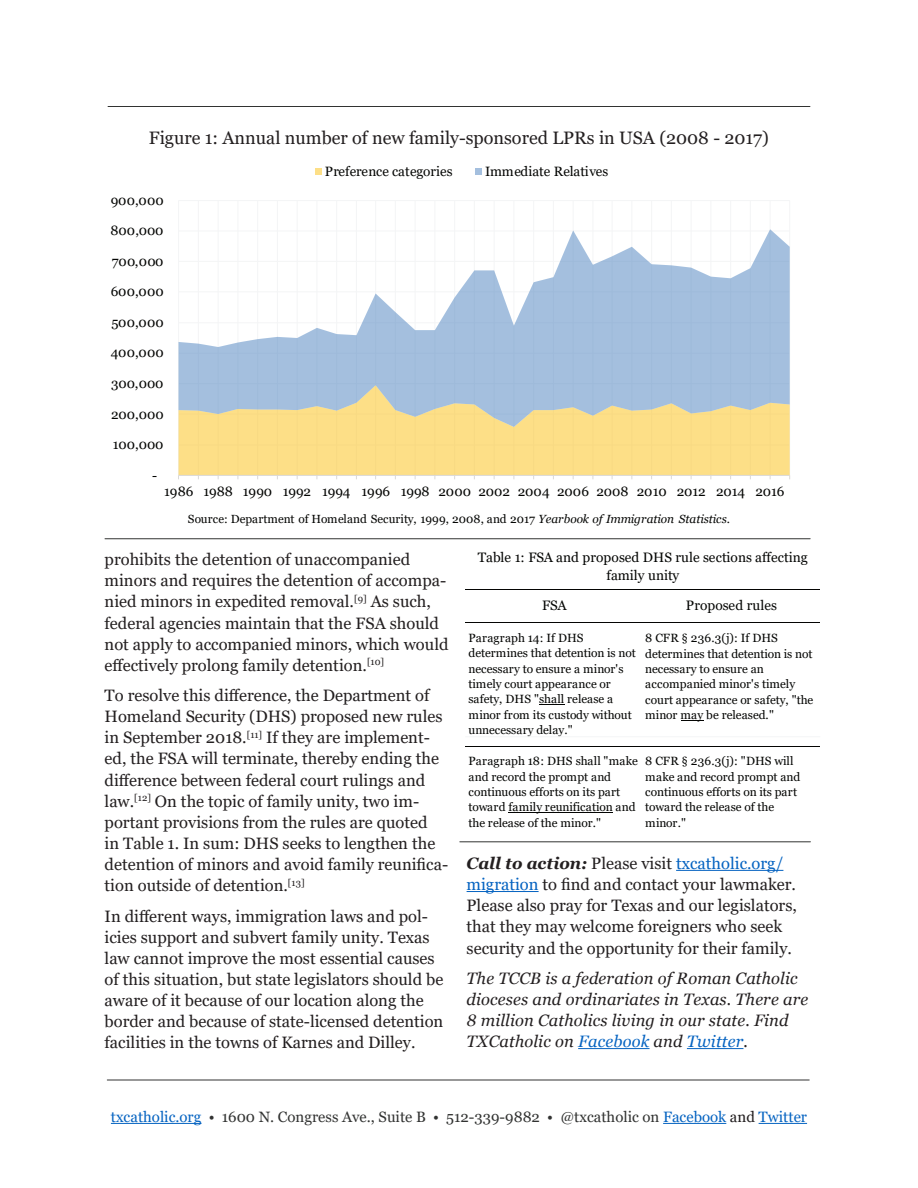
<style>
.page{position:relative;width:918px;height:1188px;background:#fff}
.page>*{position:absolute;margin:0;border:0;box-sizing:border-box;transform-origin:0 0}
.t1{font:18px "Georgia";color:#231f20}
.t2{font:16.5px/21.1px "Georgia";color:#231f20}
.t3{font:italic 16.5px/21.1px "Georgia";letter-spacing:.01em;color:#231f20}
.t4{font:15px "Georgia";color:#323332}
.t5{font:13.65px/17.7px "Georgia";color:#040503;text-align:center}
.t6{font:13.5px "Georgia";letter-spacing:.005em;color:#040503}
.t7{font:13.5px "Georgia";letter-spacing:-.015em;color:#040503}
.t8{font:12px/15.3px "Georgia";letter-spacing:-.005em;color:#040503}
.t9{font:11.85px "Georgia";letter-spacing:.005em;color:#040503}
.s1{font-style:italic}
.s2{font-weight:700;font-style:italic}
.s3{color:#0563c1}
.s4{color:#211d1e}
</style>
<div class="page">
<hr style="left:676px;top:870px;width:107px;height:1px;background:#0563c1">
<hr style="left:467px;top:891px;width:72px;height:1px;background:#0563c1">
<hr style="left:578px;top:1048px;width:72px;height:1px;background:#0563c1">
<hr style="left:687px;top:1048px;width:56px;height:1px;background:#0563c1">
<hr style="left:108px;top:106px;width:702px;height:1px;background:#323332">
<hr style="left:107px;top:1080px;width:702px;height:1px;background:#323332">
<hr style="left:111px;top:1123px;width:90px;height:1px;background:#0563c1">
<hr style="left:663px;top:1123px;width:63px;height:1px;background:#0563c1">
<hr style="left:759px;top:1123px;width:48px;height:1px;background:#0563c1">
<hr style="left:179px;top:200px;width:611px;height:1px;background:#f4f5f6">
<hr style="left:789px;top:201px;width:1px;height:274px;background:#f4f5f6">
<hr style="left:770px;top:201px;width:1px;height:274px;background:#f4f5f6">
<hr style="left:750px;top:201px;width:1px;height:274px;background:#f4f5f6">
<hr style="left:730px;top:201px;width:1px;height:274px;background:#f4f5f6">
<hr style="left:710px;top:201px;width:1px;height:274px;background:#f4f5f6">
<hr style="left:691px;top:201px;width:1px;height:274px;background:#f4f5f6">
<hr style="left:671px;top:201px;width:1px;height:274px;background:#f4f5f6">
<hr style="left:651px;top:201px;width:1px;height:274px;background:#f4f5f6">
<hr style="left:631px;top:201px;width:1px;height:274px;background:#f4f5f6">
<hr style="left:612px;top:201px;width:1px;height:274px;background:#f4f5f6">
<hr style="left:593px;top:201px;width:1px;height:274px;background:#f4f5f6">
<hr style="left:573px;top:201px;width:1px;height:274px;background:#f4f5f6">
<hr style="left:553px;top:201px;width:1px;height:274px;background:#f4f5f6">
<hr style="left:533px;top:201px;width:1px;height:274px;background:#f4f5f6">
<hr style="left:513px;top:201px;width:1px;height:274px;background:#f4f5f6">
<hr style="left:494px;top:201px;width:1px;height:274px;background:#f4f5f6">
<hr style="left:474px;top:201px;width:1px;height:274px;background:#f4f5f6">
<hr style="left:454px;top:201px;width:1px;height:274px;background:#f4f5f6">
<hr style="left:434px;top:201px;width:1px;height:274px;background:#f4f5f6">
<hr style="left:415px;top:201px;width:1px;height:274px;background:#f4f5f6">
<hr style="left:395px;top:201px;width:1px;height:274px;background:#f4f5f6">
<hr style="left:375px;top:201px;width:1px;height:274px;background:#f4f5f6">
<hr style="left:356px;top:201px;width:1px;height:274px;background:#f4f5f6">
<hr style="left:336px;top:201px;width:1px;height:274px;background:#f4f5f6">
<hr style="left:317px;top:201px;width:1px;height:274px;background:#f4f5f6">
<hr style="left:297px;top:201px;width:1px;height:274px;background:#f4f5f6">
<hr style="left:277px;top:201px;width:1px;height:274px;background:#f4f5f6">
<hr style="left:257px;top:201px;width:1px;height:274px;background:#f4f5f6">
<hr style="left:238px;top:201px;width:1px;height:274px;background:#f4f5f6">
<hr style="left:218px;top:201px;width:1px;height:274px;background:#f4f5f6">
<hr style="left:198px;top:201px;width:1px;height:274px;background:#f4f5f6">
<hr style="left:178px;top:201px;width:1px;height:274px;background:#f4f5f6">
<div style="left:179px;top:427px;width:611px;height:48px;background:#fddf87"></div>
<svg style="left:179px;top:229px;width:611px;height:198px;fill:#a4bfde"></svg>
<hr style="left:179px;top:475px;width:611px;height:1px;background:#dad9d8">
<div style="left:315px;top:168px;width:7px;height:7px;background:#fddf87"></div>
<div style="left:475px;top:168px;width:7px;height:7px;background:#a4bfde"></div>
<hr style="left:105px;top:538px;width:705px;height:1px;background:#323332">
<hr style="left:460px;top:841px;width:350px;height:1px;background:#323332">
<svg style="left:539px;top:704px;width:25px;height:1px"></svg>
<svg style="left:681px;top:720px;width:22px;height:1px"></svg>
<hr style="left:508px;top:813px;width:105px;height:1px;background:#040503">
<hr style="left:466px;top:589px;width:354px;height:1px;background:#040503">
<hr style="left:466px;top:623px;width:354px;height:1px;background:#040503">
<hr style="left:466px;top:737px;width:354px;height:1px;background:#f4f5f6">
<hr style="left:466px;top:746px;width:354px;height:1px;background:#040503">
<p class="t1" style="left:149px;top:127px;width:622px">Figure 1: Annual number of new family-sponsored LPRs in USA (2008 - 2017)</p>
<p class="t6" style="left:111px;top:192px;width:54px">900,000</p>
<p class="t6" style="left:111px;top:222px;width:54px">800,000</p>
<p class="t6" style="left:112px;top:253px;width:53px">700,000</p>
<p class="t6" style="left:111px;top:283px;width:54px">600,000</p>
<p class="t6" style="left:111px;top:314px;width:54px">500,000</p>
<p class="t6" style="left:111px;top:345px;width:54px">400,000</p>
<p class="t6" style="left:111px;top:375px;width:54px">300,000</p>
<p class="t6" style="left:111px;top:406px;width:54px">200,000</p>
<p class="t6" style="left:113px;top:436px;width:52px">100,000</p>
<p class="t6" style="left:152px;top:467px;width:7px">-</p>
<p class="t6" style="left:325px;top:163px;width:129px">Preference categories</p>
<p class="t6" style="left:485px;top:163px;width:125px">Immediate Relatives</p>
<p class="t7" style="left:164px;top:483px;width:622px">1986 1988 1990 1992 1994 1996 1998 2000 2002 2004 2006 2008 2010 2012 2014 2016</p>
<p class="t9" style="left:188px;top:511px;width:544px">Source: Department of Homeland Security, 1999, 2008, and 2017 <span class="s1">Yearbook of Immigration Statistics</span>.</p>
<p class="t2" style="left:105px;top:549px;width:345px">prohibits the detention of unaccompanied minors and requires the detention of accompa&shy;nied minors in expedited removal.<sup>[9]</sup> As such, federal agencies maintain that the FSA should not apply to accompanied minors, which would effectively prolong family detention.<sup>[10]</sup></p>
<p class="t2" style="left:105px;top:685px;width:345px">To resolve this difference, the Department of Homeland Security (DHS) proposed new rules in September 2018.<sup>[11]</sup> If they are implement&shy;ed, the FSA will terminate, thereby ending the difference between federal court rulings and law.<sup>[12]</sup> On the topic of family unity, two im&shy;portant provisions from the rules are quoted<br>in Table 1. In sum: DHS seeks to lengthen the detention of minors and avoid family reunifica&shy;tion outside of detention.<sup>[13]</sup></p>
<p class="t2" style="left:105px;top:906px;width:340px">In different ways, immigration laws and pol&shy;icies support and subvert family unity. Texas law cannot improve the most essential causes of this situation, but state legislators should be aware of it because of our location along the border and because of state-licensed detention facilities in the towns of Karnes and Dilley.</p>
<p class="t5" style="left:478px;top:549px;width:332px">Table 1: FSA and proposed DHS rule sections affecting family unity</p>
<p class="t5" style="left:542px;top:597px;width:26px">FSA</p>
<p class="t5" style="left:686px;top:597px;width:93px">Proposed rules</p>
<p class="t8" style="left:468px;top:630px;width:169px">Paragraph 14: If DHS determines that detention is not necessary to ensure a minor's timely court appearance or safety, DHS "shall release a minor from its custody without unnecessary delay."</p>
<p class="t8" style="left:645px;top:631px;width:170px">8 CFR § 236.3(j): If DHS determines that detention is not necessary to ensure an accompanied minor's timely court appearance or safety, "the minor may be released."</p>
<p class="t8" style="left:469px;top:754px;width:171px">Paragraph 18: DHS shall "make and record the prompt and continuous efforts on its part toward family reunification and the release of the minor."</p>
<p class="t8" style="left:645px;top:754px;width:157px">8 CFR § 236.3(j): "DHS will make and record prompt and continuous efforts on its part toward the release of the minor."</p>
<p class="t2" style="left:467px;top:853px;width:332px"><span class="s2">Call to action:</span> Please visit <span class="s3">txcatholic.org/ migration</span> to find and contact your lawmaker.<br>Please also pray for Texas and our legislators, that they may welcome foreigners who seek security and the opportunity for their family.</p>
<p class="t3" style="left:467px;top:968px;width:343px">The TCCB is a federation of Roman Catholic dioceses and ordinariates in Texas. There are 8 million Catholics living in our state. Find TXCatholic on <span class="s3">Facebook</span> and <span class="s3">Twitter</span>.</p>
<p class="t4" style="left:111px;top:1108px;width:698px"><span class="s3">txcatholic.org</span> • 1600 N. Congress Ave., Suite B • 512-339-9882 • @txcatholic on <span class="s3">Facebook</span> <span class="s4">and</span> <span class="s3">Twitter</span></p>
</div>
